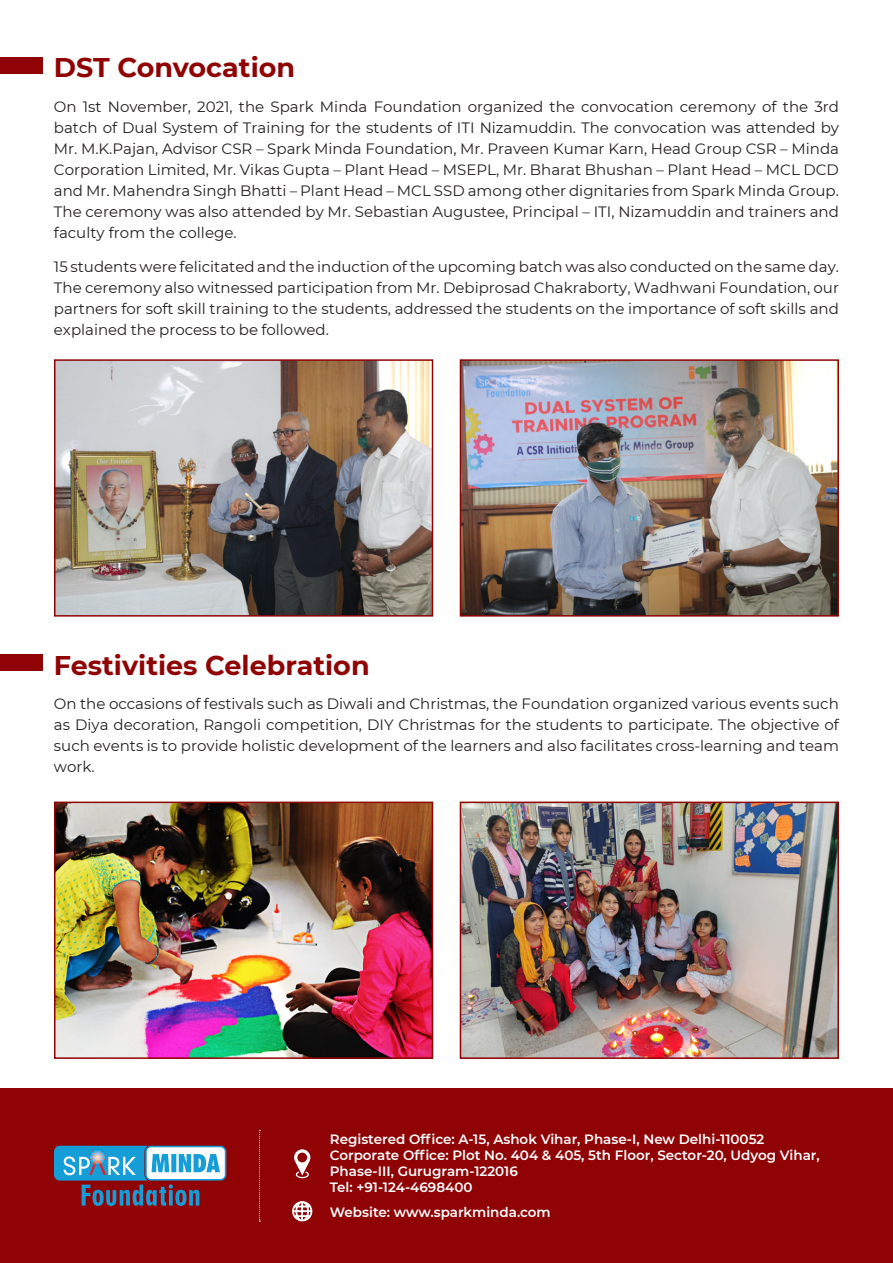
<style>
.page{position:relative;width:893px;height:1263px;background:#fff}
.page>*{position:absolute;margin:0;border:0;box-sizing:border-box;transform-origin:0 0}
.t1{font:700 27px "Montserrat";color:#900305}
.t2{font:15px/21px "Montserrat";color:#231f20;text-align:justify}
.t3{font:600 13.5px/16.2px "Montserrat";color:#fff}
</style>
<div class="page">
<div style="left:0;top:1089px;width:893px;height:174px;background:#900305"></div>
<div style="left:147px;top:1147px;width:78px;height:32px;background:#fff;border-radius:4px"></div>
<svg style="left:54px;top:1146px;width:166px;height:60px"></svg>
<svg style="left:259px;top:1130px;width:1px;height:91px"></svg>
<svg style="left:294px;top:1149px;width:16px;height:30px"></svg>
<svg style="left:292px;top:1201px;width:20px;height:20px"></svg>
<div style="left:0;top:57px;width:42px;height:16px;background:#900305"></div>
<div style="left:0;top:654px;width:42px;height:17px;background:#900305"></div>
<img style="left:57px;top:362px;width:373px;height:252px">
<div style="left:54px;top:359px;width:379px;height:258px;border:2px solid #900305"></div>
<img style="left:57px;top:804px;width:373px;height:252px">
<div style="left:54px;top:801px;width:379px;height:258px;border:2px solid #900305"></div>
<img style="left:463px;top:362px;width:373px;height:252px">
<div style="left:460px;top:359px;width:379px;height:258px;border:2px solid #900305"></div>
<img style="left:463px;top:804px;width:373px;height:252px">
<div style="left:460px;top:801px;width:379px;height:258px;border:2px solid #900305"></div>
<h1 class="t1" style="left:54px;top:48px;width:243px">DST Convocation</h1>
<p class="t2" style="left:54px;top:95px;width:787px">On 1st November, 2021, the Spark Minda Foundation organized the convocation ceremony of the 3rd batch of Dual System of Training for the students of ITI Nizamuddin. The convocation was attended by Mr. M.K.Pajan, Advisor CSR – Spark Minda Foundation, Mr. Praveen Kumar Karn, Head Group CSR – Minda Corporation Limited, Mr. Vikas Gupta – Plant Head – MSEPL, Mr. Bharat Bhushan – Plant Head – MCL DCD and Mr. Mahendra Singh Bhatti – Plant Head – MCL SSD among other dignitaries from Spark Minda Group.<br>The ceremony was also attended by Mr. Sebastian Augustee, Principal – ITI, Nizamuddin and trainers and faculty from the college.</p>
<p class="t2" style="left:54px;top:256px;width:787px">15 students were felicitated and the induction of the upcoming batch was also conducted on the same day.<br>The ceremony also witnessed participation from Mr. Debiprosad Chakraborty, Wadhwani Foundation, our partners for soft skill training to the students, addressed the students on the importance of soft skills and explained the process to be followed.</p>
<h1 class="t1" style="left:54px;top:646px;width:317px">Festivities Celebration</h1>
<p class="t2" style="left:54px;top:693px;width:787px">On the occasions of festivals such as Diwali and Christmas, the Foundation organized various events such as Diya decoration, Rangoli competition, DIY Christmas for the students to participate. The objective of such events is to provide holistic development of the learners and also facilitates cross-learning and team work.</p>
<p class="t3" style="left:330px;top:1130px;width:491px">Registered Office: A-15, Ashok Vihar, Phase-I, New Delhi-110052<br>Corporate Office: Plot No. 404 &amp; 405, 5th Floor, Sector-20, Udyog Vihar, Phase-III, Gurugram-122016<br>Tel: +91-124-4698400</p>
<p class="t3" style="left:330px;top:1203px;width:222px">Website: www.sparkminda.com</p>
</div>
